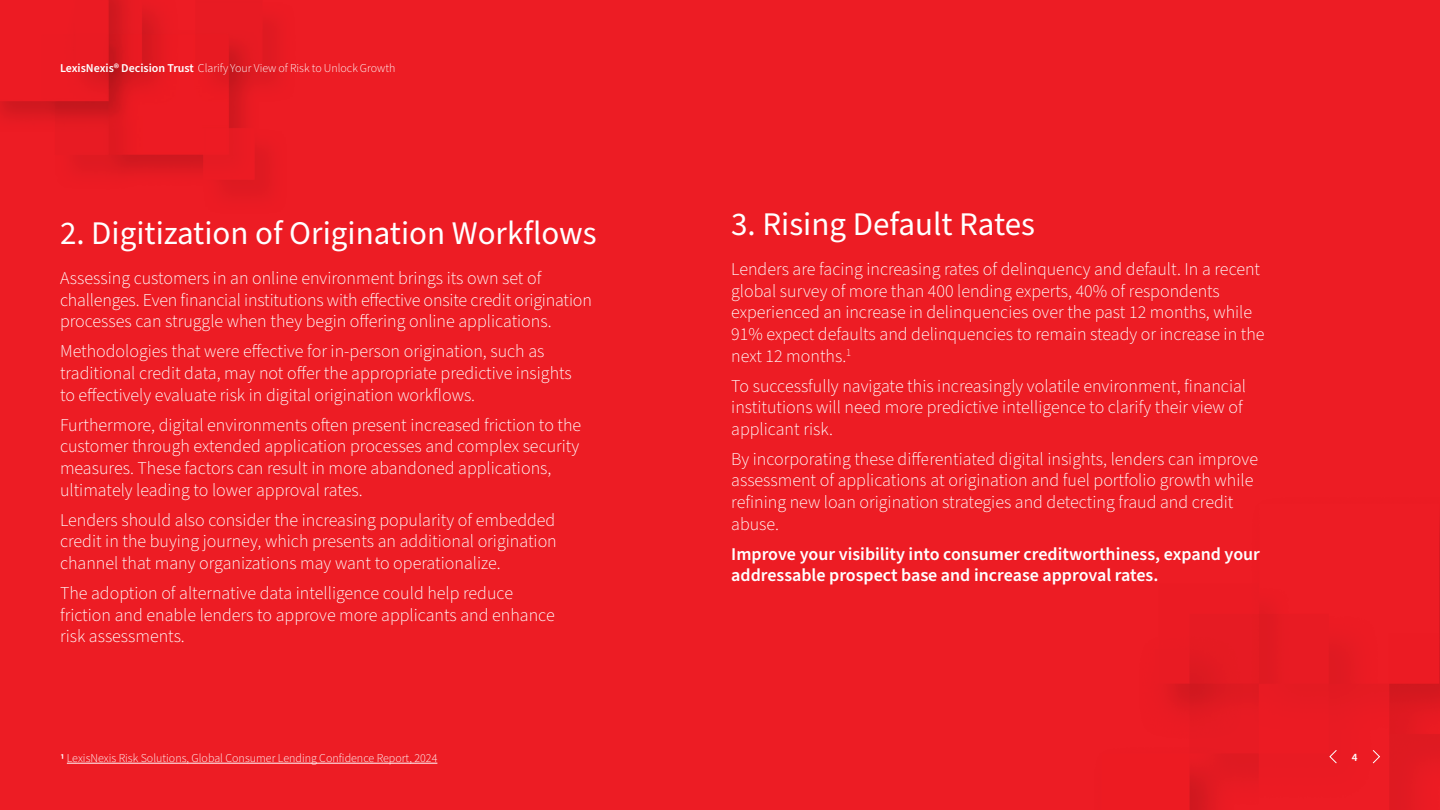
<style>
.page{position:relative;width:1440px;height:810px;background:#ed1c24}
.page>*{position:absolute;margin:0;border:0;box-sizing:border-box;transform-origin:0 0}
.t1{font:33px "Source Sans Pro";color:#fff}
.t2{font:300 18px/21.6px "Source Sans Pro";color:#fff}
.t3{font:600 18px/21.6px "Source Sans Pro";color:#fff}
.t4{font:300 12px "Source Sans Pro";color:#fff}
.t5{font:600 11.25px "Source Sans Pro";color:#fff}
.s1{font-weight:600}
</style>
<div class="page">
<hr style="left:67px;top:763px;width:370px;height:1px;background:#fff">
<img style="left:0;top:0;width:276px;height:195px">
<svg style="left:1372px;top:750px;width:9px;height:14px"></svg>
<svg style="left:1329px;top:749px;width:8px;height:15px"></svg>
<p class="t4" style="left:60px;top:60px;width:337px"><span class="s1">LexisNexis® Decision Trust</span> Clarify Your View of Risk to Unlock Growth</p>
<h1 class="t1" style="left:60px;top:211px;width:538px">2. Digitization of Origination Workflows</h1>
<p class="t2" style="left:60px;top:268px;width:533px">Assessing customers in an online environment brings its own set of challenges. Even financial institutions with effective onsite credit origination processes can struggle when they begin offering online applications.</p>
<p class="t2" style="left:60px;top:341px;width:513px">Methodologies that were effective for in-person origination, such as traditional credit data, may not offer the appropriate predictive insights to effectively evaluate risk in digital origination workflows.</p>
<p class="t2" style="left:60px;top:415px;width:523px">Furthermore, digital environments often present increased friction to the customer through extended application processes and complex security measures. These factors can result in more abandoned applications, ultimately leading to lower approval rates.</p>
<p class="t2" style="left:60px;top:509px;width:498px;text-align:justify">Lenders should also consider the increasing popularity of embedded credit in the buying journey, which presents an additional origination channel that many organizations may want to operationalize.</p>
<p class="t2" style="left:60px;top:583px;width:496px">The adoption of alternative data intelligence could help reduce friction and enable lenders to approve more applicants and enhance risk assessments.</p>
<p class="t4" style="left:60px;top:750px;width:379px"><span class="s1">1</span> LexisNexis Risk Solutions, Global Consumer Lending Confidence Report, 2024</p>
<h1 class="t1" style="left:731px;top:202px;width:305px">3. Rising Default Rates</h1>
<p class="t2" style="left:731px;top:259px;width:535px">Lenders are facing increasing rates of delinquency and default. In a recent global survey of more than 400 lending experts, 40% of respondents experienced an increase in delinquencies over the past 12 months, while 91% expect defaults and delinquencies to remain steady or increase in the next 12 months.<sup>1</sup></p>
<p class="t2" style="left:731px;top:375px;width:516px">To successfully navigate this increasingly volatile environment, financial institutions will need more predictive intelligence to clarify their view of applicant risk.</p>
<p class="t2" style="left:731px;top:449px;width:528px">By incorporating these differentiated digital insights, lenders can improve assessment of applications at origination and fuel portfolio growth while refining new loan origination strategies and detecting fraud and credit abuse.</p>
<p class="t3" style="left:731px;top:544px;width:530px">Improve your visibility into consumer creditworthiness, expand your addressable prospect base and increase approval rates.</p>
<p class="t5" style="left:1352px;top:750px;width:7px">4</p>
</div>
